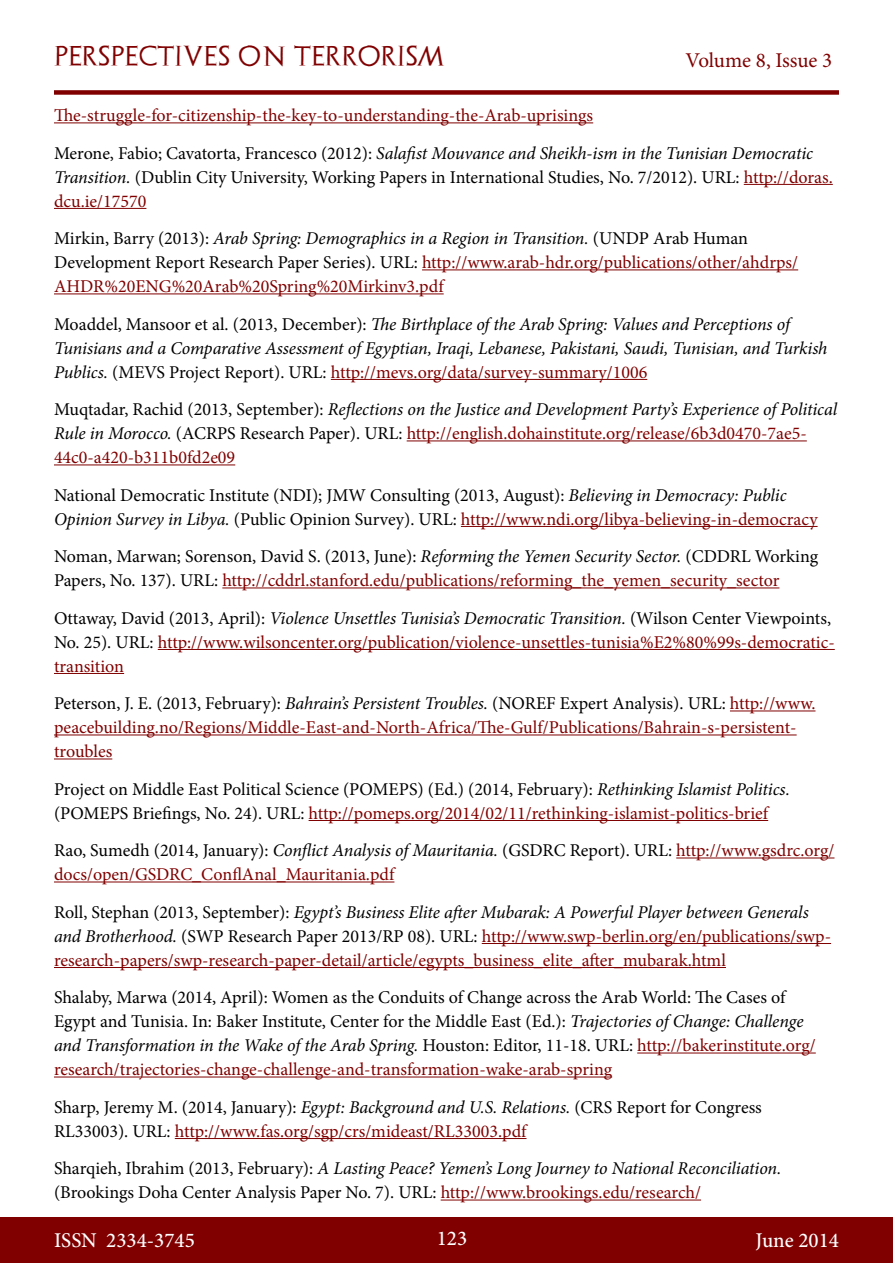
<style>
.page{position:relative;width:893px;height:1263px;background:#fff}
.page>*{position:absolute;margin:0;border:0;box-sizing:border-box;transform-origin:0 0}
.t1{font:500 21px "Minion Pro";color:#fff}
.t2{font:21px "Archeologicaps";letter-spacing:.045em;color:#800000}
.t3{font:21px "Minion Pro";letter-spacing:-.005em;color:#800000}
.t4{font:18px/24px "Minion Pro";color:#800000}
.t5{font:18px/24px "Minion Pro";color:#000}
.t6{font:italic 18px/24px "Minion Pro";letter-spacing:-.01em;color:#000}
.s1{color:#000}
.s2{font-style:italic;color:#000}
.s3{font-style:italic}
.s4{color:#800000}
.s5{font-style:normal}
.s6{font-style:normal;color:#800000}
</style>
<div class="page">
<div style="left:0;top:1217px;width:893px;height:46px;background:#800000"></div>
<div style="left:54px;top:90px;width:785px;height:5px;background:#800000"></div>
<hr style="left:54px;top:122px;width:539px;height:1px;background:#800000">
<hr style="left:744px;top:184px;width:89px;height:1px;background:#800000">
<hr style="left:54px;top:208px;width:92px;height:1px;background:#800000">
<hr style="left:422px;top:269px;width:376px;height:1px;background:#800000">
<hr style="left:54px;top:293px;width:390px;height:1px;background:#800000">
<hr style="left:331px;top:379px;width:316px;height:1px;background:#800000">
<hr style="left:407px;top:440px;width:400px;height:1px;background:#800000">
<hr style="left:54px;top:464px;width:181px;height:1px;background:#800000">
<hr style="left:461px;top:526px;width:357px;height:1px;background:#800000">
<hr style="left:222px;top:587px;width:557px;height:1px;background:#800000">
<hr style="left:158px;top:649px;width:677px;height:1px;background:#800000">
<hr style="left:54px;top:673px;width:70px;height:1px;background:#800000">
<hr style="left:730px;top:710px;width:85px;height:1px;background:#800000">
<hr style="left:54px;top:734px;width:743px;height:1px;background:#800000">
<hr style="left:54px;top:758px;width:58px;height:1px;background:#800000">
<hr style="left:309px;top:820px;width:459px;height:1px;background:#800000">
<hr style="left:676px;top:857px;width:158px;height:1px;background:#800000">
<hr style="left:54px;top:881px;width:340px;height:1px;background:#800000">
<hr style="left:482px;top:943px;width:349px;height:1px;background:#800000">
<hr style="left:54px;top:967px;width:672px;height:1px;background:#800000">
<hr style="left:637px;top:1052px;width:179px;height:1px;background:#800000">
<hr style="left:54px;top:1076px;width:558px;height:1px;background:#800000">
<hr style="left:175px;top:1138px;width:351px;height:1px;background:#800000">
<hr style="left:441px;top:1199px;width:260px;height:1px;background:#800000">
<p class="t2" style="left:54px;top:43px;width:392px">PERSPECTIVES ON TERRORISM</p>
<p class="t3" style="left:686px;top:46px;width:148px">Volume 8, Issue 3</p>
<p class="t4" style="left:54px;top:97px;width:761px;line-height:37.5px">The-struggle-for-citizenship-the-key-to-understanding-the-Arab-uprisings<br><span class="s1">Merone, Fabio; Cavatorta, Francesco (2012):</span> <span class="s2">Salafist Mouvance and Sheikh-ism in the Tunisian Democratic</span></p>
<p class="t5" style="left:54px;top:165px;width:780px"><span class="s3">Transition.</span> (Dublin City University, Working Papers in International Studies, No. 7/2012). URL: <span class="s4">http://doras. dcu.ie/17570</span></p>
<p class="t4" style="left:54px;top:226px;width:746px"><span class="s1">Mirkin, Barry (2013):</span> <span class="s2">Arab Spring: Demographics in a Region in Transition.</span> <span class="s1">(UNDP Arab Human<br>Development Report Research Paper Series). URL:</span> http://www.arab-hdr.org/publications/other/ahdrps/<br>AHDR%20ENG%20Arab%20Spring%20Mirkinv3.pdf</p>
<p class="t6" style="left:54px;top:312px;width:775px"><span class="s5">Moaddel, Mansoor et al. (2013, December):</span> The Birthplace of the Arab Spring: Values and Perceptions of<br>Tunisians and a Comparative Assessment of Egyptian, Iraqi, Lebanese, Pakistani, Saudi, Tunisian, and Turkish<br>Publics. <span class="s5">(MEVS Project Report). URL:</span> <span class="s6">http://mevs.org/data/survey-summary/1006</span></p>
<p class="t6" style="left:54px;top:397px;width:785px"><span class="s5">Muqtadar, Rachid (2013, September):</span> Reflections on the Justice and Development Party’s Experience of Political<br>Rule in Morocco. <span class="s5">(ACRPS Research Paper). URL:</span> <span class="s6">http://english.dohainstitute.org/release/6b3d0470-7ae5-<br>44c0-a420-b311b0fd2e09</span></p>
<p class="t5" style="left:54px;top:483px;width:765px">National Democratic Institute (NDI); JMW Consulting (2013, August): <span class="s3">Believing in Democracy: Public<br>Opinion Survey in Libya.</span> (Public Opinion Survey). URL: <span class="s4">http://www.ndi.org/libya-believing-in-democracy</span></p>
<p class="t4" style="left:54px;top:544px;width:766px"><span class="s1">Noman, Marwan; Sorenson, David S. (2013, June):</span> <span class="s2">Reforming the Yemen Security Sector.</span> <span class="s1">(CDDRL Working<br>Papers, No. 137). URL:</span> http://cddrl.stanford.edu/publications/reforming_the_yemen_security_sector</p>
<p class="t4" style="left:54px;top:606px;width:782px"><span class="s1">Ottaway, David (2013, April):</span> <span class="s2">Violence Unsettles Tunisia’s Democratic Transition.</span> <span class="s1">(Wilson Center Viewpoints,<br>No. 25). URL:</span> http://www.wilsoncenter.org/publication/violence-unsettles-tunisia%E2%80%99s-democratic&shy;transition</p>
<p class="t4" style="left:54px;top:691px;width:763px"><span class="s1">Peterson, J. E. (2013, February):</span> <span class="s2">Bahrain’s Persistent Troubles.</span> <span class="s1">(NOREF Expert Analysis). URL:</span> http://www. peacebuilding.no/Regions/Middle-East-and-North-Africa/The-Gulf/Publications/Bahrain-s-persistent&shy;troubles</p>
<p class="t5" style="left:54px;top:777px;width:737px">Project on Middle East Political Science (POMEPS) (Ed.) (2014, February): <span class="s3">Rethinking Islamist Politics. </span>(POMEPS Briefings, No. 24). URL: <span class="s4">http://pomeps.org/2014/02/11/rethinking-islamist-politics-brief</span></p>
<p class="t4" style="left:54px;top:838px;width:782px"><span class="s1">Rao, Sumedh (2014, January):</span> <span class="s2">Conflict Analysis of Mauritania.</span> <span class="s1">(GSDRC Report). URL:</span> http://www.gsdrc.org/ docs/open/GSDRC_ConflAnal_Mauritania.pdf</p>
<p class="t4" style="left:54px;top:900px;width:779px"><span class="s1">Roll, Stephan (2013, September):</span> <span class="s2">Egypt’s Business Elite after Mubarak: A Powerful Player between Generals and Brotherhood.</span> <span class="s1">(SWP Research Paper 2013/RP 08). URL:</span> http://www.swp-berlin.org/en/publications/swp&shy;research-papers/swp-research-paper-detail/article/egypts_business_elite_after_mubarak.html</p>
<p class="t5" style="left:54px;top:985px;width:763px">Shalaby, Marwa (2014, April): Women as the Conduits of Change across the Arab World: The Cases of Egypt and Tunisia. In: Baker Institute, Center for the Middle East (Ed.): <span class="s3">Trajectories of Change: Challenge and Transformation in the Wake of the Arab Spring.</span> Houston: Editor, 11-18. URL: <span class="s4">http://bakerinstitute.org/ research/trajectories-change-challenge-and-transformation-wake-arab-spring</span></p>
<p class="t5" style="left:54px;top:1095px;width:709px">Sharp, Jeremy M. (2014, January): <span class="s3">Egypt: Background and U.S. Relations.</span> (CRS Report for Congress<br>RL33003). URL: <span class="s4">http://www.fas.org/sgp/crs/mideast/RL33003.pdf</span></p>
<p class="t5" style="left:54px;top:1156px;width:729px">Sharqieh, Ibrahim (2013, February): <span class="s3">A Lasting Peace? Yemen’s Long Journey to National Reconciliation. </span>(Brookings Doha Center Analysis Paper No. 7). URL: <span class="s4">http://www.brookings.edu/research/</span></p>
<p class="t1" style="left:54px;top:1226px;width:142px">ISSN 2334-3745</p>
<p class="t1" style="left:437px;top:1224px;width:32px">123</p>
<p class="t1" style="left:756px;top:1226px;width:85px">June 2014</p>
</div>
